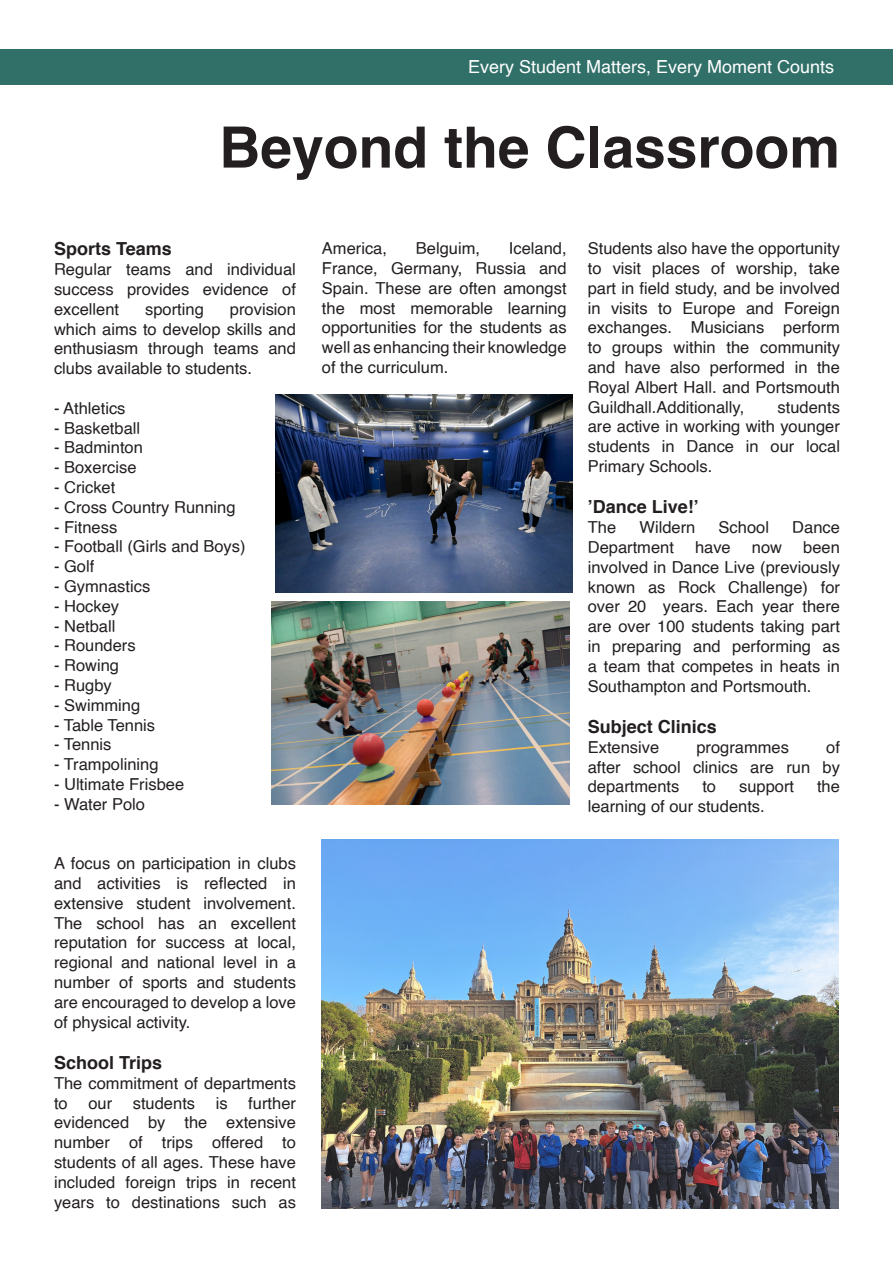
<style>
.page{position:relative;width:893px;height:1263px;background:#fff}
.page>*{position:absolute;margin:0;border:0;box-sizing:border-box;transform-origin:0 0}
.t1{font:700 57px "Helvetica";color:#231f20}
.t2{font:27px "Helvetica";color:#fff}
.t3{font:18px "Helvetica";color:#fff}
.t4{font:700 18px "Helvetica";color:#231f20}
.t5{font:16.5px/19.8px "Helvetica";color:#231f20;text-align:justify}
</style>
<div class="page">
<img style="left:322px;top:839px;width:517px;height:370px">
<img style="left:272px;top:602px;width:297px;height:203px">
<img style="left:275px;top:394px;width:297px;height:198px">
<div style="left:0;top:49px;width:893px;height:36px;background:#317069"></div>
<p class="t2" style="left:540px;top:48px;width:312px">Care, Quality, Opportunity</p>
<p class="t3" style="left:468px;top:53px;width:368px">Every Student Matters, Every Moment Counts</p>
<p class="t3" style="left:459px;top:60px;width:368px">Every Student Matters, Every Moment Counts</p>
<p class="t1" style="left:219px;top:101px;width:622px">Beyond the Classroom</p>
<p class="t4" style="left:54px;top:234px;width:119px">Sports Teams</p>
<p class="t5" style="left:54px;top:260px;width:243px">Regular teams and individual success provides evidence of excellent</p>
<p class="t5" style="left:54px;top:300px;width:243px;text-indent:176px">provision which aims to develop skills and enthusiasm through teams and clubs available to students.</p>
<p class="t5" style="left:54px;top:399px;width:73px">- Athletics</p>
<p class="t5" style="left:54px;top:418px;width:88px">- Basketball</p>
<p class="t5" style="left:54px;top:438px;width:90px">- Badminton</p>
<p class="t5" style="left:54px;top:458px;width:84px">- Boxercise</p>
<p class="t5" style="left:54px;top:478px;width:63px">- Cricket</p>
<p class="t5" style="left:54px;top:498px;width:183px">- Cross Country Running</p>
<p class="t5" style="left:54px;top:517px;width:65px">- Fitness</p>
<p class="t5" style="left:54px;top:537px;width:193px">- Football (Girls and Boys)</p>
<p class="t5" style="left:54px;top:557px;width:42px">- Golf</p>
<p class="t5" style="left:54px;top:577px;width:98px">- Gymnastics</p>
<p class="t5" style="left:54px;top:597px;width:67px">- Hockey</p>
<p class="t5" style="left:54px;top:616px;width:63px">- Netball</p>
<p class="t5" style="left:54px;top:636px;width:83px">- Rounders</p>
<p class="t5" style="left:54px;top:656px;width:67px">- Rowing</p>
<p class="t5" style="left:54px;top:676px;width:59px">- Rugby</p>
<p class="t5" style="left:54px;top:696px;width:88px">- Swimming</p>
<p class="t5" style="left:54px;top:715px;width:103px">- Table Tennis</p>
<p class="t5" style="left:54px;top:735px;width:59px">- Tennis</p>
<p class="t5" style="left:54px;top:755px;width:106px">- Trampolining</p>
<p class="t5" style="left:54px;top:775px;width:132px">- Ultimate Frisbee</p>
<p class="t5" style="left:54px;top:795px;width:93px">- Water Polo</p>
<p class="t5" style="left:145px;top:300px;width:60px">sporting</p>
<p class="t5" style="left:54px;top:854px;width:243px">A focus on participation in clubs and activities is reflected in extensive student involvement.<br>The school has an excellent reputation for success at local, regional and national level in a number of sports and students are encouraged to develop a love of physical activity.</p>
<p class="t4" style="left:54px;top:1048px;width:110px">School Trips</p>
<p class="t5" style="left:54px;top:1074px;width:243px">The commitment of departments to our students is further evidenced by the extensive number of trips offered to students of all ages. These have included foreign trips in recent years to destinations such as</p>
<p class="t5" style="left:322px;top:239px;width:246px;text-indent:187px">Iceland, France, Germany, Russia and Spain. These are often amongst the most memorable learning opportunities for the students as well as enhancing their knowledge of the curriculum.</p>
<p class="t5" style="left:322px;top:239px;width:67px">America,</p>
<p class="t5" style="left:416px;top:239px;width:66px">Belguim,</p>
<p class="t5" style="left:588px;top:239px;width:254px">Students also have the opportunity to visit places of worship, take part in field study, and be involved in visits to Europe and Foreign exchanges. Musicians perform to groups within the community and have also performed in the Royal Albert Hall. and Portsmouth Guildhall.Additionally,</p>
<p class="t5" style="left:588px;top:397px;width:254px;text-indent:190px">students are active in working with younger students in Dance in our local Primary Schools.</p>
<p class="t4" style="left:588px;top:493px;width:113px">’Dance Live!’</p>
<p class="t5" style="left:588px;top:518px;width:30px">The</p>
<p class="t5" style="left:639px;top:518px;width:57px">Wildern</p>
<p class="t5" style="left:719px;top:518px;width:52px">School</p>
<p class="t5" style="left:792px;top:518px;width:49px">Dance</p>
<p class="t5" style="left:588px;top:538px;width:88px">Department</p>
<p class="t5" style="left:695px;top:538px;width:37px">have</p>
<p class="t5" style="left:752px;top:538px;width:32px">now</p>
<p class="t5" style="left:588px;top:538px;width:254px;text-indent:216px">been involved in Dance Live (previously known as Rock Challenge) for over 20 years. Each year there are over 100 students taking part in preparing and performing as a team that competes in heats in Southampton and Portsmouth.</p>
<p class="t4" style="left:588px;top:712px;width:131px">Subject Clinics</p>
<p class="t5" style="left:588px;top:738px;width:73px">Extensive</p>
<p class="t5" style="left:696px;top:738px;width:94px">programmes</p>
<p class="t5" style="left:588px;top:738px;width:254px;text-indent:238px">of after school clinics are run by departments</p>
<p class="t5" style="left:702px;top:777px;width:15px">to</p>
<p class="t5" style="left:739px;top:777px;width:57px">support</p>
<p class="t5" style="left:817px;top:777px;width:24px">the</p>
<p class="t5" style="left:588px;top:797px;width:179px">learning of our students.</p>
</div>
